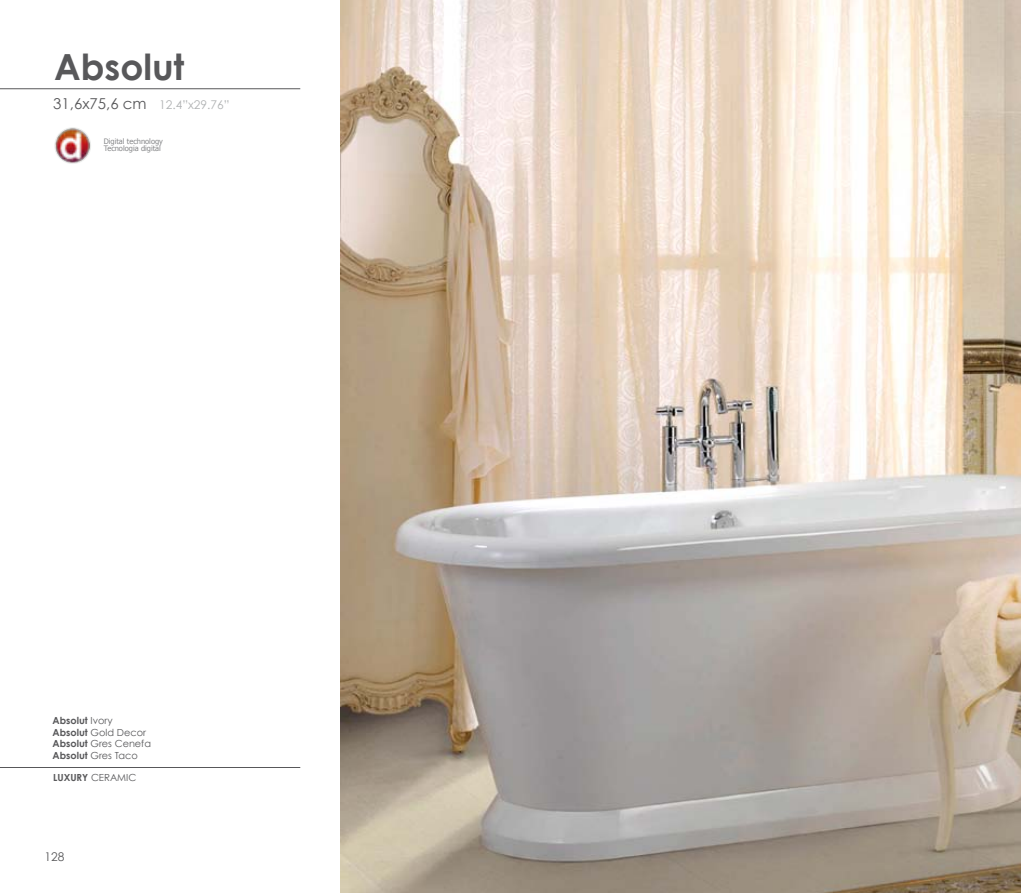
<style>
.page{position:relative;width:1021px;height:893px;background:#fff}
.page>*{position:absolute;margin:0;border:0;box-sizing:border-box;transform-origin:0 0}
.t1{font:700 36px "Century Gothic";color:#58585a}
.t2{font:12px "Century Gothic";color:#b1b3b4}
.t3{font:12px "Century Gothic";color:#58585a}
.t4{font:9.75px/11.7px "Century Gothic";color:#58585a}
.t5{font:7.5px/7.5px "Tahoma";color:#87888a}
.s1{font-size:15px;color:#58585a}
.s2{font-weight:700}
</style>
<div class="page">
<hr style="left:0;top:767px;width:300px;height:1px;background:#58585a">
<hr style="left:0;top:88px;width:300px;height:1px;background:#58585a">
<img style="left:55px;top:128px;width:36px;height:36px;border-radius:18px">
<div style="left:55px;top:128px;width:36px;height:36px;border:1px solid #edeeec;border-radius:50%"></div>
<img style="left:340px;top:0;width:680px;height:893px">
<h1 class="t1" style="left:54px;top:44px;width:132px">Absolut</h1>
<p class="t2" style="left:53px;top:98px;width:178px"><span class="s1">31,6x75,6 cm</span> 12.4”x29.76”</p>
<p class="t5" style="left:104px;top:137px;width:61px">Digital technology<br>Tecnologia digital</p>
<p class="t4" style="left:52px;top:714px;width:100px"><span class="s2">Absolut</span> Ivory<br><span class="s2">Absolut</span> Gold Decor<br><span class="s2">Absolut</span> Gres Cenefa<br><span class="s2">Absolut</span> Gres Taco</p>
<p class="t4" style="left:53px;top:771px;width:85px"><span class="s2">LUXURY</span> CERAMIC</p>
<p class="t3" style="left:45px;top:849px;width:21px">128</p>
</div>
